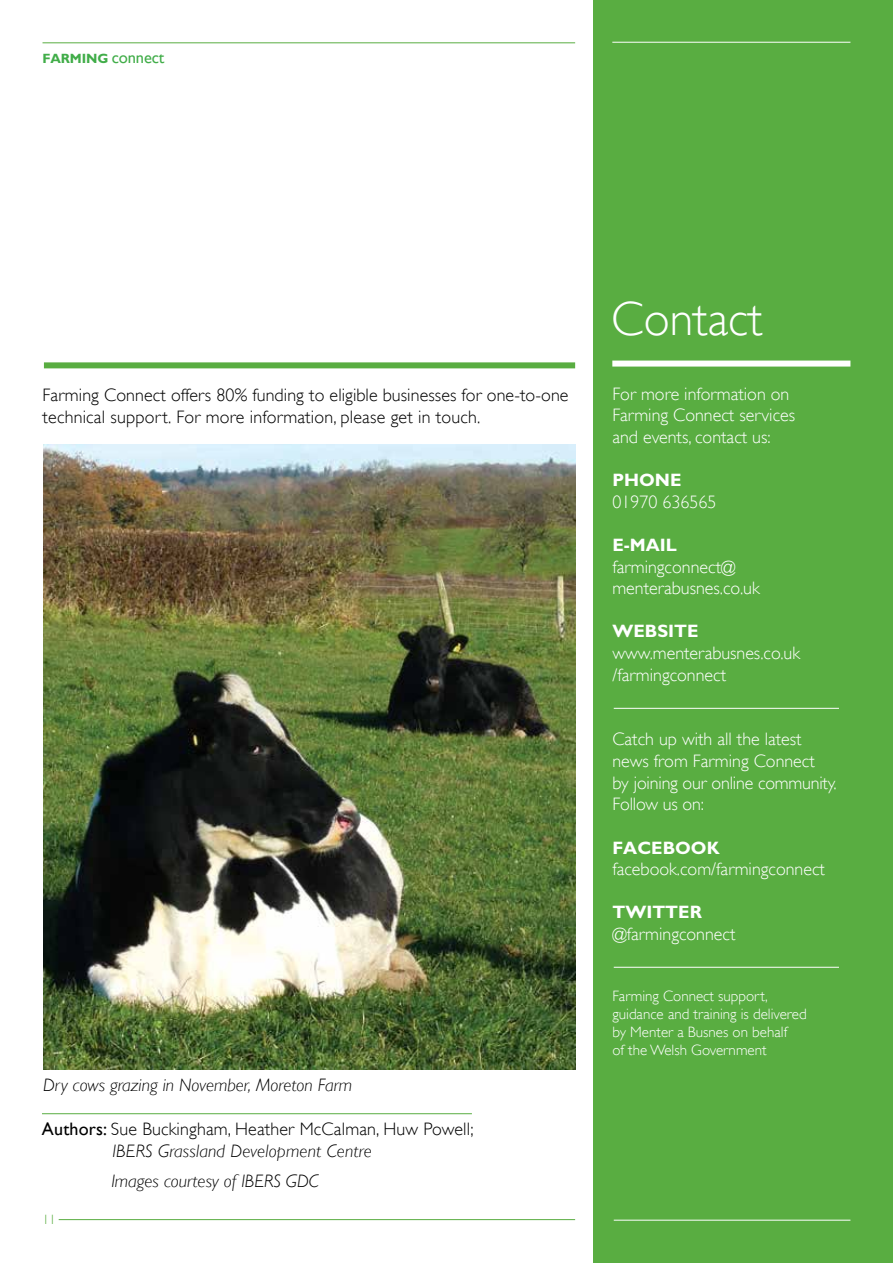
<style>
.page{position:relative;width:893px;height:1263px;background:#fff}
.page>*{position:absolute;margin:0;border:0;box-sizing:border-box;transform-origin:0 0}
.t1{font:300 48px "Gill Sans";color:#fff}
.t2{font:300 18px/21.6px "Gill Sans";color:#fff}
.t3{font:300 18px/21.6px "Gill Sans";letter-spacing:.01em;color:#000}
.t4{font:italic 300 18px "Gill Sans";color:#000}
.t5{font:700 18px "M Gill Sans";color:#fff}
.t6{font:300 15px/18px "Gill Sans";color:#fff}
.t7{font:700 13.5px "M Gill Sans";letter-spacing:-.01em;color:#41ad49}
.t8{font:300 13.5px "Gill Sans";color:#59ad41}
.s1{font-family:"Gill Sans";font-weight:400;font-size:16.5px}
.s2{font-weight:400}
.s3{font-style:italic}
</style>
<div class="page">
<hr style="left:59px;top:1219px;width:516px;height:1px;background:#59ad41">
<div style="left:593px;top:0;width:300px;height:1263px;background:#59ad41"></div>
<hr style="left:614px;top:1220px;width:236px;height:1px;background:#fff">
<hr style="left:614px;top:967px;width:225px;height:1px;background:#fff">
<hr style="left:614px;top:708px;width:225px;height:1px;background:#fff">
<div style="left:612px;top:361px;width:238px;height:6px;background:#fff"></div>
<hr style="left:43px;top:43px;width:532px;height:1px;background:#59ad41">
<hr style="left:612px;top:42px;width:238px;height:1px;background:#fff">
<hr style="left:42px;top:1113px;width:430px;height:1px;background:#59ad41">
<div style="left:44px;top:362px;width:531px;height:6px;background:#59ad41"></div>
<img style="left:43px;top:444px;width:532px;height:625px">
<p class="t7" style="left:43px;top:51px;width:123px">FARMING <span class="s1">connect</span></p>
<p class="t3" style="left:43px;top:384px;width:527px">Farming Connect offers 80% funding to eligible businesses for one-to-one technical support. For more information, please get in touch.</p>
<p class="t4" style="left:43px;top:1075px;width:311px">Dry cows grazing in November, Moreton Farm</p>
<p class="t3" style="left:112px;top:1118px;width:363px;text-indent:-71px"><span class="s2">Authors:</span> Sue Buckingham, Heather McCalman, Huw Powell;<br><span class="s3">IBERS Grassland Development Centre</span></p>
<p class="t8" style="left:43px;top:1211px;width:15px">11</p>
<p class="t4" style="left:111px;top:1171px;width:209px">Images courtesy of IBERS GDC</p>
<h1 class="t1" style="left:611px;top:292px;width:153px">Contact</h1>
<p class="t2" style="left:612px;top:383px;width:184px">For more information on<br>Farming Connect services and events, contact us:</p>
<p class="t5" style="left:612px;top:470px;width:71px">PHONE</p>
<p class="t2" style="left:612px;top:491px;width:106px">01970 636565</p>
<p class="t5" style="left:612px;top:535px;width:66px">E-MAIL</p>
<p class="t2" style="left:612px;top:556px;width:149px">farmingconnect@ menterabusnes.co.uk</p>
<p class="t5" style="left:612px;top:621px;width:88px">WEBSITE</p>
<p class="t2" style="left:612px;top:642px;width:189px">www.menterabusnes.co.uk /farmingconnect</p>
<p class="t2" style="left:612px;top:729px;width:226px">Catch up with all the latest news from Farming Connect<br>by joining our online community.<br>Follow us on:</p>
<p class="t5" style="left:612px;top:837px;width:109px">FACEBOOK</p>
<p class="t2" style="left:612px;top:858px;width:214px">facebook.com/farmingconnect</p>
<p class="t5" style="left:612px;top:902px;width:91px">TWITTER</p>
<p class="t2" style="left:612px;top:923px;width:125px">@farmingconnect</p>
<p class="t6" style="left:612px;top:987px;width:196px">Farming Connect support, guidance and training is delivered by Menter a Busnes on behalf<br>of the Welsh Government</p>
</div>
